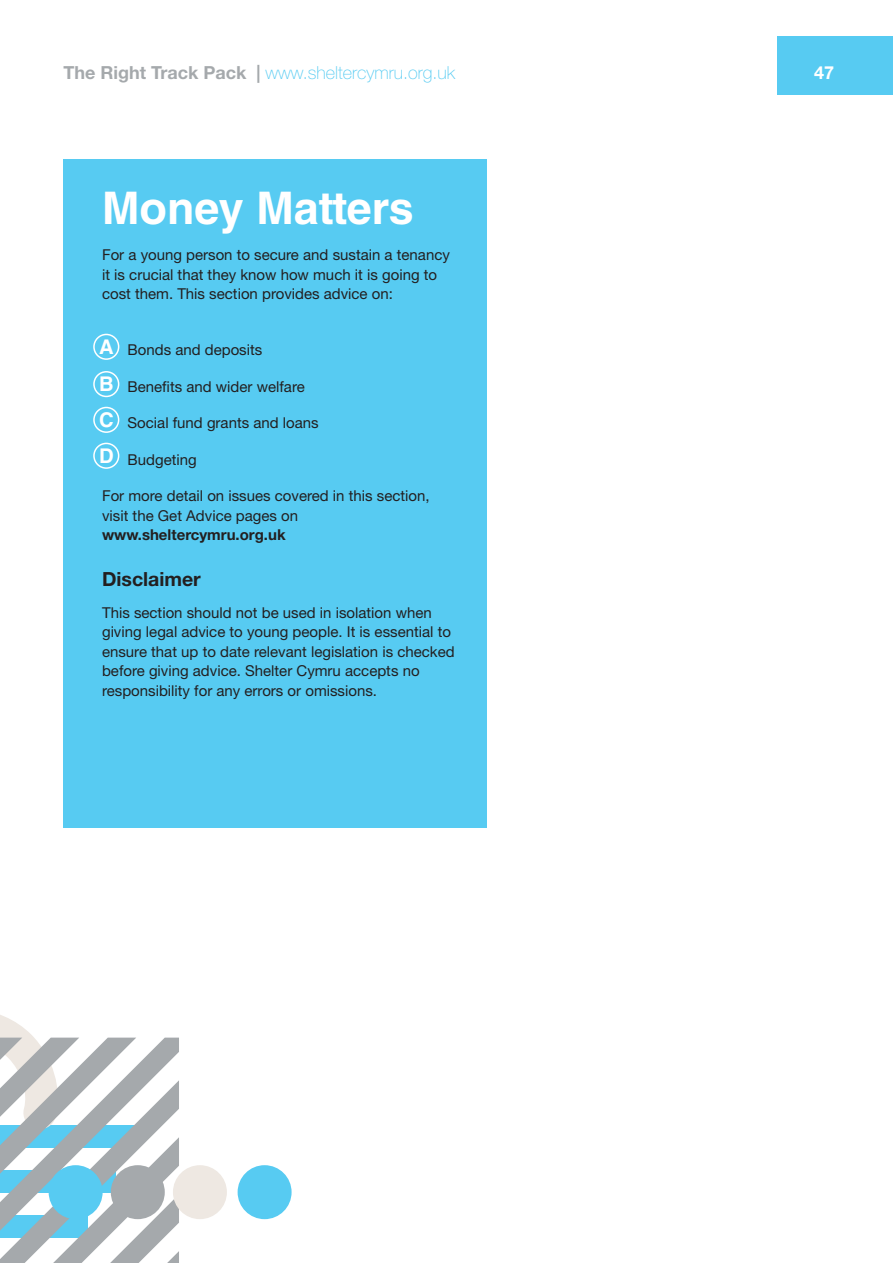
<style>
.page{position:relative;width:893px;height:1263px;background:#fff}
.page>*{position:absolute;margin:0;border:0;box-sizing:border-box;transform-origin:0 0}
.t1{font:700 45px "Helvetica LT Std";color:#fff}
.t2{font:700 20.25px/36.3px "Helvetica LT Std";color:#fff;text-align:justify}
.t3{font:700 19.5px "Helvetica Neue LT Std";color:#231f20}
.t4{font:100 18px "Helvetica Neue LT Pro";color:#57cbf2}
.t5{font:700 18px "Helvetica Neue";color:#fff}
.t6{font:15px/19.5px "Helvetica Neue LT Pro";color:#231f20}
.t7{font:700 15px "Helvetica Neue LT Pro";color:#231f20}
.s1{font-family:"Helvetica Neue";font-weight:700;color:#a5a9ac}
</style>
<div class="page">
<div style="left:777px;top:36px;width:116px;height:58px;background:#57cbf2"></div>
<div style="left:64px;top:159px;width:423px;height:669px;background:#57cbf2"></div>
<div style="left:93px;top:334px;width:26px;height:26px;border:2px solid #fff;border-radius:50%"></div>
<div style="left:93px;top:371px;width:26px;height:26px;border:2px solid #fff;border-radius:50%"></div>
<div style="left:93px;top:407px;width:26px;height:26px;border:2px solid #fff;border-radius:50%"></div>
<div style="left:93px;top:443px;width:26px;height:26px;border:2px solid #fff;border-radius:50%"></div>
<svg style="left:0;top:1015px;width:179px;height:248px"></svg>
<div style="left:238px;top:1165px;width:54px;height:54px;background:#57cbf2;border-radius:50%"></div>
<div style="left:173px;top:1165px;width:54px;height:54px;background:#eee8e2;border-radius:50%"></div>
<div style="left:111px;top:1165px;width:54px;height:54px;background:#a5a9ac;border-radius:50%"></div>
<div style="left:49px;top:1165px;width:54px;height:54px;background:#57cbf2;border-radius:50%"></div>
<p class="t4" style="left:64px;top:62px;width:393px"><span class="s1">The Right Track Pack |</span> www.sheltercymru.org.uk</p>
<p class="t5" style="left:814px;top:61px;width:22px">47</p>
<h1 class="t1" style="left:102px;top:180px;width:313px">Money Matters</h1>
<p class="t6" style="left:102px;top:245px;width:349px">For a young person to secure and sustain a tenancy it is crucial that they know how much it is going to cost them. This section provides advice on:</p>
<h2 class="t2" style="left:99px;top:328px;width:16px">A B C D</h2>
<p class="t6" style="left:128px;top:340px;width:136px">Bonds and deposits</p>
<p class="t6" style="left:128px;top:376px;width:179px">Benefits and wider welfare</p>
<p class="t6" style="left:128px;top:413px;width:193px">Social fund grants and loans</p>
<p class="t6" style="left:128px;top:449px;width:71px">Budgeting</p>
<p class="t6" style="left:102px;top:486px;width:329px">For more detail on issues covered in this section, visit the Get Advice pages on</p>
<p class="t7" style="left:102px;top:525px;width:185px">www.sheltercymru.org.uk</p>
<h3 class="t3" style="left:102px;top:566px;width:100px">Disclaimer</h3>
<p class="t6" style="left:102px;top:602px;width:354px">This section should not be used in isolation when giving legal advice to young people. It is essential to ensure that up to date relevant legislation is checked before giving advice. Shelter Cymru accepts no responsibility for any errors or omissions.</p>
</div>
